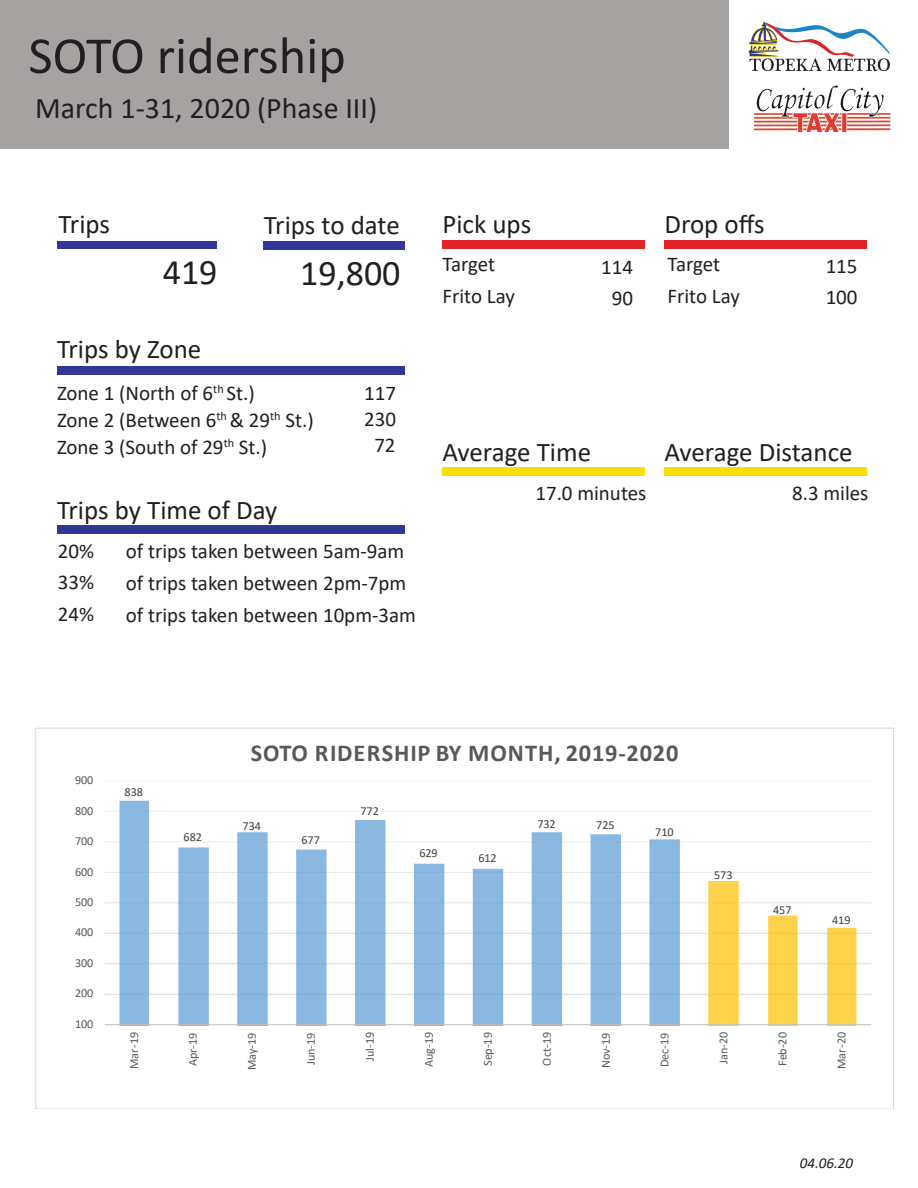
<style>
.page{position:relative;width:918px;height:1188px;background:#fff}
.page>*{position:absolute;margin:0;border:0;box-sizing:border-box;transform-origin:0 0}
.t1{font:52.5px "Calibri";color:#231f20}
.t2{font:36px "Calibri";color:#231f20}
.t3{font:30px "Calibri";color:#231f20}
.t4{font:27px "Calibri";color:#231f20}
.t5{font:700 24.45px "Calibri";letter-spacing:.035em;color:#595959}
.t6{font:21px "Calibri";color:#231f20}
.t7{font:italic 15px "Calibri";color:#231f20}
.t8{font:12.15px "Calibri";letter-spacing:-.005em;color:#595959}
.t9{font:12.15px "Calibri";letter-spacing:-.005em;color:#404040}
</style>
<div class="page">
<div style="left:0;top:0;width:729px;height:148px;background:#a5a3a2"></div>
<div style="left:57px;top:241px;width:160px;height:7px;background:#303795"></div>
<div style="left:264px;top:241px;width:141px;height:9px;background:#303795"></div>
<div style="left:57px;top:525px;width:348px;height:9px;background:#303795"></div>
<div style="left:57px;top:366px;width:348px;height:8px;background:#303795"></div>
<div style="left:442px;top:241px;width:203px;height:8px;background:#e32327"></div>
<div style="left:664px;top:240px;width:203px;height:8px;background:#e32327"></div>
<div style="left:664px;top:467px;width:203px;height:9px;background:#fadd0b"></div>
<div style="left:442px;top:467px;width:203px;height:8px;background:#fadd0b"></div>
<svg style="left:748px;top:21px;width:142px;height:50px"></svg>
<img style="left:754px;top:85px;width:137px;height:47px">
<svg style="left:35px;top:728px;width:858px;height:381px"></svg>
<p class="t1" style="left:28px;top:19px;width:319px">SOTO ridership</p>
<p class="t3" style="left:35px;top:87px;width:343px">March 1-31, 2020 (Phase III)</p>
<p class="t4" style="left:58px;top:206px;width:53px">Trips</p>
<p class="t4" style="left:264px;top:206px;width:138px">Trips to date</p>
<p class="t4" style="left:442px;top:205px;width:90px">Pick ups</p>
<p class="t4" style="left:664px;top:205px;width:102px">Drop offs</p>
<p class="t2" style="left:163px;top:247px;width:56px">419</p>
<p class="t2" style="left:300px;top:248px;width:102px">19,800</p>
<p class="t6" style="left:442px;top:250px;width:54px">Target</p>
<p class="t6" style="left:442px;top:282px;width:74px">Frito Lay</p>
<p class="t4" style="left:57px;top:330px;width:146px">Trips by Zone</p>
<p class="t6" style="left:601px;top:252px;width:33px">114</p>
<p class="t6" style="left:612px;top:283px;width:23px">90</p>
<p class="t6" style="left:668px;top:250px;width:54px">Target</p>
<p class="t6" style="left:668px;top:282px;width:74px">Frito Lay</p>
<p class="t6" style="left:826px;top:252px;width:33px">115</p>
<p class="t6" style="left:826px;top:283px;width:33px">100</p>
<p class="t6" style="left:57px;top:378px;width:199px">Zone 1 (North of 6<sup>th</sup> St.)</p>
<p class="t6" style="left:57px;top:405px;width:258px">Zone 2 (Between 6<sup>th</sup> &amp; 29<sup>th</sup> St.)</p>
<p class="t6" style="left:57px;top:433px;width:212px">Zone 3 (South of 29<sup>th</sup> St.)</p>
<p class="t4" style="left:57px;top:491px;width:222px">Trips by Time of Day</p>
<p class="t6" style="left:364px;top:378px;width:33px">117</p>
<p class="t6" style="left:364px;top:404px;width:33px">230</p>
<p class="t6" style="left:374px;top:431px;width:23px">72</p>
<p class="t6" style="left:58px;top:537px;width:38px">20%</p>
<p class="t6" style="left:58px;top:568px;width:38px">33%</p>
<p class="t6" style="left:58px;top:599px;width:38px">24%</p>
<p class="t6" style="left:126px;top:537px;width:280px">of trips taken between 5am-9am</p>
<p class="t6" style="left:126px;top:569px;width:282px">of trips taken between 2pm-7pm</p>
<p class="t6" style="left:126px;top:601px;width:292px">of trips taken between 10pm-3am</p>
<p class="t4" style="left:442px;top:433px;width:150px">Average Time</p>
<p class="t4" style="left:664px;top:434px;width:190px">Average Distance</p>
<p class="t6" style="left:535px;top:478px;width:113px">17.0 minutes</p>
<p class="t6" style="left:792px;top:478px;width:78px">8.3 miles</p>
<p class="t8" style="left:75px;top:772px;width:20px">900</p>
<p class="t8" style="left:75px;top:802px;width:20px">800</p>
<p class="t8" style="left:75px;top:833px;width:20px">700</p>
<p class="t8" style="left:75px;top:863px;width:20px">600</p>
<p class="t8" style="left:75px;top:894px;width:20px">500</p>
<p class="t8" style="left:75px;top:924px;width:20px">400</p>
<p class="t8" style="left:75px;top:954px;width:20px">300</p>
<p class="t8" style="left:75px;top:985px;width:20px">200</p>
<p class="t8" style="left:75px;top:1015px;width:20px">100</p>
<p class="t9" style="left:125px;top:784px;width:20px">838</p>
<p class="t9" style="left:184px;top:828px;width:20px">682</p>
<p class="t5" style="left:251px;top:736px;width:429px">SOTO RIDERSHIP BY MONTH, 2019-2020</p>
<p class="t9" style="left:243px;top:818px;width:20px">734</p>
<p class="t9" style="left:302px;top:831px;width:20px">677</p>
<p class="t9" style="left:360px;top:803px;width:20px">772</p>
<p class="t9" style="left:419px;top:845px;width:20px">629</p>
<p class="t9" style="left:478px;top:850px;width:20px">612</p>
<p class="t9" style="left:537px;top:815px;width:20px">732</p>
<p class="t9" style="left:596px;top:816px;width:20px">725</p>
<p class="t9" style="left:655px;top:823px;width:20px">710</p>
<p class="t9" style="left:714px;top:866px;width:20px">573</p>
<p class="t9" style="left:773px;top:901px;width:20px">457</p>
<p class="t9" style="left:832px;top:912px;width:20px">419</p>
<p class="t8" style="left:126px;top:1069px;width:38px;rotate:-90deg">Mar-19</p>
<p class="t8" style="left:185px;top:1066px;width:35px;rotate:-90deg">Apr-19</p>
<p class="t8" style="left:243px;top:1070px;width:39px;rotate:-90deg">May-19</p>
<p class="t8" style="left:302px;top:1065px;width:34px;rotate:-90deg">Jun-19</p>
<p class="t8" style="left:361px;top:1061px;width:31px;rotate:-90deg">Jul-19</p>
<p class="t8" style="left:420px;top:1067px;width:37px;rotate:-90deg">Aug-19</p>
<p class="t8" style="left:479px;top:1066px;width:36px;rotate:-90deg">Sep-19</p>
<p class="t8" style="left:538px;top:1066px;width:35px;rotate:-90deg">Oct-19</p>
<p class="t8" style="left:597px;top:1068px;width:37px;rotate:-90deg">Nov-19</p>
<p class="t8" style="left:656px;top:1067px;width:36px;rotate:-90deg">Dec-19</p>
<p class="t8" style="left:715px;top:1064px;width:34px;rotate:-90deg">Jan-20</p>
<p class="t8" style="left:774px;top:1066px;width:36px;rotate:-90deg">Feb-20</p>
<p class="t8" style="left:833px;top:1069px;width:38px;rotate:-90deg">Mar-20</p>
<p class="t7" style="left:800px;top:1153px;width:55px">04.06.20</p>
</div>
